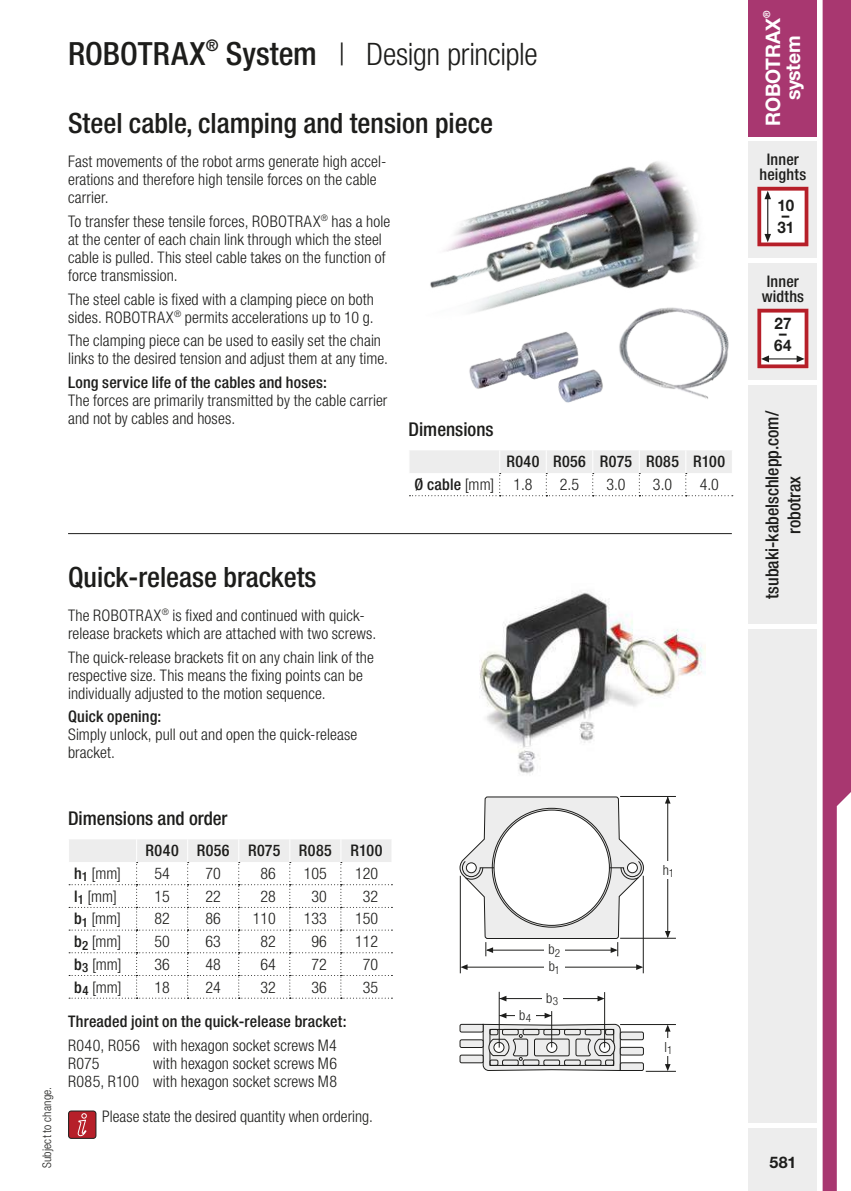
<style>
.page{position:relative;width:851px;height:1191px;background:#fff}
.page>*{position:absolute;margin:0;border:0;box-sizing:border-box;transform-origin:0 0}
.t1{font:300 condensed 31px "Helvetica Neue LT Std";letter-spacing:-.01em;color:#1d1d1b}
.t2{font:500 condensed 28px "Helvetica Neue LT Std";color:#1d1d1b}
.t3{font:700 20px "Helvetica Neue LT Std";letter-spacing:-.025em;color:#fff}
.t4{font:500 condensed 19px "Helvetica Neue LT Std";color:#1d1d1b}
.t5{font:500 condensed 18px/22px "Helvetica Neue LT Std";color:#1d1d1b;text-align:center}
.t6{font:300 condensed 16px/18px "Helvetica Neue LT Std";letter-spacing:.01em;color:#1d1d1b}
.t7{font:500 condensed 16px/15px "Helvetica Neue LT Std";letter-spacing:.015em;color:#1d1d1b;text-align:center}
.t8{font:700 16px/12px "Helvetica Neue LT Std";letter-spacing:.005em;color:#1d1d1b;text-align:center;scale:.95 1}
.t9{font:700 16px "Helvetica Neue LT Std";letter-spacing:.005em;color:#1d1d1b}
.t10{font:300 condensed 14px "Helvetica Neue LT Std";color:#1d1d1b}
.t11{font:300 condensed 12px "Helvetica Neue LT Std";letter-spacing:.015em;color:#1d1d1b}
.t12{font:700 9.6px "Helvetica Neue LT Std";color:#fff}
.s1{font-weight:500;font-size:32px}
.s2{font-weight:300}
.s3{font-weight:500}
</style>
<div class="page">
<img style="left:479px;top:591px;width:226px;height:183px">
<hr style="left:68px;top:533px;width:663px;height:1px;background:#1d1d1b">
<hr style="left:620px;top:796px;width:55px;height:1px;background:#1d1d1b">
<hr style="left:620px;top:1024px;width:55px;height:1px;background:#1d1d1b">
<hr style="left:642px;top:875px;width:1px;height:98px;background:#1d1d1b">
<hr style="left:620px;top:938px;width:55px;height:1px;background:#1d1d1b">
<hr style="left:645px;top:1071px;width:30px;height:1px;background:#1d1d1b">
<hr style="left:460px;top:875px;width:1px;height:98px;background:#1d1d1b">
<hr style="left:667px;top:796px;width:1px;height:141px;background:#1d1d1b">
<hr style="left:667px;top:1028px;width:1px;height:38px;background:#1d1d1b">
<hr style="left:499px;top:998px;width:101px;height:1px;background:#1d1d1b">
<hr style="left:464px;top:966px;width:175px;height:1px;background:#1d1d1b">
<svg style="left:665px;top:797px;width:5px;height:6px"></svg>
<svg style="left:665px;top:1025px;width:5px;height:6px"></svg>
<svg style="left:597px;top:995px;width:7px;height:6px"></svg>
<svg style="left:636px;top:964px;width:7px;height:6px"></svg>
<svg style="left:664px;top:931px;width:6px;height:7px"></svg>
<svg style="left:664px;top:1064px;width:6px;height:7px"></svg>
<svg style="left:500px;top:996px;width:6px;height:5px"></svg>
<svg style="left:460px;top:964px;width:7px;height:6px"></svg>
<svg style="left:459px;top:796px;width:185px;height:160px"></svg>
<svg style="left:459px;top:1012px;width:185px;height:59px"></svg>
<svg style="left:494px;top:1042px;width:10px;height:10px"></svg>
<div style="left:493px;top:1042px;width:11px;height:11px;border:1px solid #1d1d1b;border-radius:50%"></div>
<svg style="left:599px;top:1042px;width:10px;height:10px"></svg>
<div style="left:599px;top:1042px;width:11px;height:11px;border:1px solid #1d1d1b;border-radius:50%"></div>
<hr style="left:551px;top:1011px;width:1px;height:36px;background:#1d1d1b">
<hr style="left:604px;top:992px;width:1px;height:55px;background:#1d1d1b">
<hr style="left:499px;top:991px;width:1px;height:56px;background:#1d1d1b">
<div style="left:69px;top:1111px;width:27px;height:27px;background:#b61f29;border-radius:3px"></div>
<svg style="left:77px;top:1113px;width:10px;height:23px"></svg>
<div style="left:68px;top:1110px;width:28px;height:28px;border:1px solid #1d1d1b;border-radius:3px"></div>
<img style="left:430px;top:161px;width:269px;height:151px">
<img style="left:615px;top:302px;width:114px;height:97px">
<img style="left:469px;top:332px;width:134px;height:71px">
<div style="left:748px;top:0;width:68px;height:136px;background:#a83770"></div>
<div style="left:748px;top:1128px;width:68px;height:63px;background:#ededed"></div>
<div style="left:748px;top:142px;width:68px;height:116px;background:#ededed"></div>
<svg style="left:757px;top:187px;width:51px;height:59px"></svg>
<div style="left:748px;top:264px;width:68px;height:116px;background:#ededed"></div>
<svg style="left:757px;top:309px;width:51px;height:59px"></svg>
<div style="left:748px;top:386px;width:68px;height:238px;background:#ededed"></div>
<div style="left:748px;top:629px;width:68px;height:494px;background:#ededed"></div>
<svg style="left:822px;top:0;width:28px;height:1191px"></svg>
<svg style="left:68px;top:839px;width:324px;height:159px"></svg>
<svg style="left:409px;top:450px;width:323px;height:46px"></svg>
<div style="left:658px;top:861px;width:20px;height:17px;background:#fff"></div>
<div style="left:658px;top:1037px;width:20px;height:18px;background:#fff"></div>
<div style="left:544px;top:940px;width:20px;height:18px;background:#fff"></div>
<div style="left:515px;top:1006px;width:20px;height:17px;background:#fff"></div>
<div style="left:542px;top:989px;width:20px;height:17px;background:#fff"></div>
<div style="left:544px;top:957px;width:20px;height:18px;background:#fff"></div>
<h1 class="t1" style="left:68px;top:37px;width:471px"><span class="s1">ROBOTRAX</span><sup>®</sup> <span class="s1">System</span> | Design principle</h1>
<h2 class="t2" style="left:68px;top:107px;width:426px">Steel cable, clamping and tension piece</h2>
<p class="t6" style="left:68px;top:153px;width:320px">Fast movements of the robot arms generate high accel&shy;erations and therefore high tensile forces on the cable carrier.</p>
<p class="t6" style="left:68px;top:212px;width:324px">To transfer these tensile forces, ROBOTRAX<sup>®</sup> has a hole at the center of each chain link through which the steel cable is pulled. This steel cable takes on the function of force transmission.</p>
<p class="t6" style="left:68px;top:290px;width:307px">The steel cable is fixed with a clamping piece on both sides. ROBOTRAX<sup>®</sup> permits accelerations up to 10 g.</p>
<p class="t6" style="left:68px;top:332px;width:321px">The clamping piece can be used to easily set the chain links to the desired tension and adjust them at any time.</p>
<p class="t7" style="left:68px;top:375px;width:260px">Long service life of the cables and hoses:</p>
<p class="t6" style="left:68px;top:391px;width:321px">The forces are primarily transmitted by the cable carrier and not by cables and hoses.</p>
<p class="t4" style="left:408px;top:417px;width:87px">Dimensions</p>
<p class="t7" style="left:414px;top:450px;width:312px;line-height:22.4px;text-align:left;text-indent:92px">R040 R056 R075 R085 R100<br>Ø cable <span class="s2">[mm] 1.8</span></p>
<p class="t6" style="left:560px;top:475px;width:21px">2.5</p>
<p class="t6" style="left:606px;top:475px;width:21px">3.0</p>
<p class="t6" style="left:653px;top:475px;width:21px">3.0</p>
<p class="t6" style="left:699px;top:475px;width:21px">4.0</p>
<h2 class="t2" style="left:68px;top:560px;width:250px">Quick-release brackets</h2>
<p class="t6" style="left:68px;top:606px;width:309px">The ROBOTRAX<sup>®</sup> is fixed and continued with quick&shy;release brackets which are attached with two screws.</p>
<p class="t6" style="left:68px;top:648px;width:307px">The quick-release brackets fit on any chain link of the respective size. This means the fixing points can be individually adjusted to the motion sequence.</p>
<p class="t7" style="left:68px;top:709px;width:95px">Quick opening:</p>
<p class="t6" style="left:68px;top:725px;width:291px">Simply unlock, pull out and open the quick-release bracket.</p>
<p class="t11" style="left:40px;top:1168px;width:83px;rotate:-90deg">Subject to change.</p>
<p class="t4" style="left:68px;top:806px;width:161px">Dimensions and order</p>
<p class="t7" style="left:146px;top:843px;width:238px">R040 R056 R075 R085 R100</p>
<p class="t6" style="left:74px;top:864px;width:48px"><span class="s3">h</span><sub>1</sub> [mm]</p>
<p class="t6" style="left:154px;top:864px;width:17px">54</p>
<p class="t6" style="left:205px;top:864px;width:17px">70</p>
<p class="t6" style="left:260px;top:864px;width:17px">86</p>
<p class="t6" style="left:304px;top:864px;width:25px">105</p>
<p class="t6" style="left:355px;top:864px;width:25px">120</p>
<p class="t6" style="left:74px;top:887px;width:44px"><span class="s3">l</span><sub>1</sub> [mm]</p>
<p class="t6" style="left:154px;top:887px;width:17px">15</p>
<p class="t6" style="left:205px;top:887px;width:17px">22</p>
<p class="t6" style="left:260px;top:887px;width:17px">28</p>
<p class="t6" style="left:311px;top:887px;width:17px">30</p>
<p class="t6" style="left:363px;top:887px;width:17px">32</p>
<p class="t6" style="left:74px;top:909px;width:48px"><span class="s3">b</span><sub>1</sub> [mm]</p>
<p class="t6" style="left:154px;top:909px;width:17px">82</p>
<p class="t6" style="left:205px;top:909px;width:17px">86</p>
<p class="t6" style="left:253px;top:909px;width:25px">110</p>
<p class="t6" style="left:304px;top:909px;width:25px">133</p>
<p class="t6" style="left:355px;top:909px;width:25px">150</p>
<p class="t6" style="left:74px;top:932px;width:49px"><span class="s3">b</span><sub>2</sub> [mm]</p>
<p class="t6" style="left:154px;top:932px;width:17px">50</p>
<p class="t6" style="left:205px;top:932px;width:17px">63</p>
<p class="t6" style="left:260px;top:932px;width:17px">82</p>
<p class="t6" style="left:311px;top:932px;width:17px">96</p>
<p class="t6" style="left:355px;top:932px;width:25px">112</p>
<p class="t6" style="left:74px;top:955px;width:49px"><span class="s3">b</span><sub>3</sub> [mm]</p>
<p class="t6" style="left:154px;top:955px;width:17px">36</p>
<p class="t6" style="left:205px;top:955px;width:17px">48</p>
<p class="t6" style="left:260px;top:955px;width:17px">64</p>
<p class="t6" style="left:311px;top:955px;width:17px">72</p>
<p class="t6" style="left:363px;top:955px;width:17px">70</p>
<p class="t6" style="left:74px;top:977px;width:49px"><span class="s3">b</span><sub>4</sub> [mm]</p>
<p class="t6" style="left:154px;top:977px;width:17px">18</p>
<p class="t6" style="left:205px;top:977px;width:17px">24</p>
<p class="t6" style="left:260px;top:977px;width:17px">32</p>
<p class="t6" style="left:311px;top:977px;width:17px">36</p>
<p class="t6" style="left:363px;top:977px;width:17px">35</p>
<p class="t7" style="left:68px;top:1014px;width:280px">Threaded joint on the quick-release bracket:</p>
<p class="t6" style="left:68px;top:1036px;width:270px">R040, R056 with hexagon socket screws M4<br>R075</p>
<p class="t6" style="left:68px;top:1054px;width:270px;text-align:right">with hexagon socket screws M6<br>R085, R100 with hexagon socket screws M8</p>
<p class="t6" style="left:102px;top:1107px;width:272px">Please state the desired quantity when ordering.</p>
<p class="t10" style="left:519px;top:1007px;width:13px">b<sub>4</sub></p>
<p class="t10" style="left:548px;top:941px;width:13px">b<sub>2</sub></p>
<p class="t10" style="left:548px;top:958px;width:13px">b<sub>1</sub></p>
<p class="t10" style="left:546px;top:990px;width:13px">b<sub>3</sub></p>
<p class="t10" style="left:662px;top:861px;width:13px">h<sub>1</sub></p>
<p class="t10" style="left:664px;top:1038px;width:9px">l<sub>1</sub></p>
<p class="t12" style="left:760px;top:18px;width:9px;rotate:-90deg">®</p>
<p class="t3" style="left:760px;top:126px;width:109px;rotate:-90deg">ROBOTRAX</p>
<p class="t3" style="left:780px;top:100px;width:66px;rotate:-90deg">system</p>
<p class="t7" style="left:759px;top:151px;width:48px">Inner heights</p>
<p class="t8" style="left:777px;top:199px;width:19px">10</p>
<p class="t8" style="left:777px;top:209px;width:19px;text-align:left">–<br>31</p>
<p class="t7" style="left:761px;top:273px;width:44px">Inner widths</p>
<p class="t8" style="left:774px;top:317px;width:20px">27</p>
<p class="t8" style="left:774px;top:327px;width:20px">–<br>64</p>
<p class="t5" style="left:760px;top:598px;width:189px;rotate:-90deg">tsubaki-kabelschlepp.com/ robotrax</p>
<p class="t9" style="left:769px;top:1152px;width:28px">581</p>
</div>
